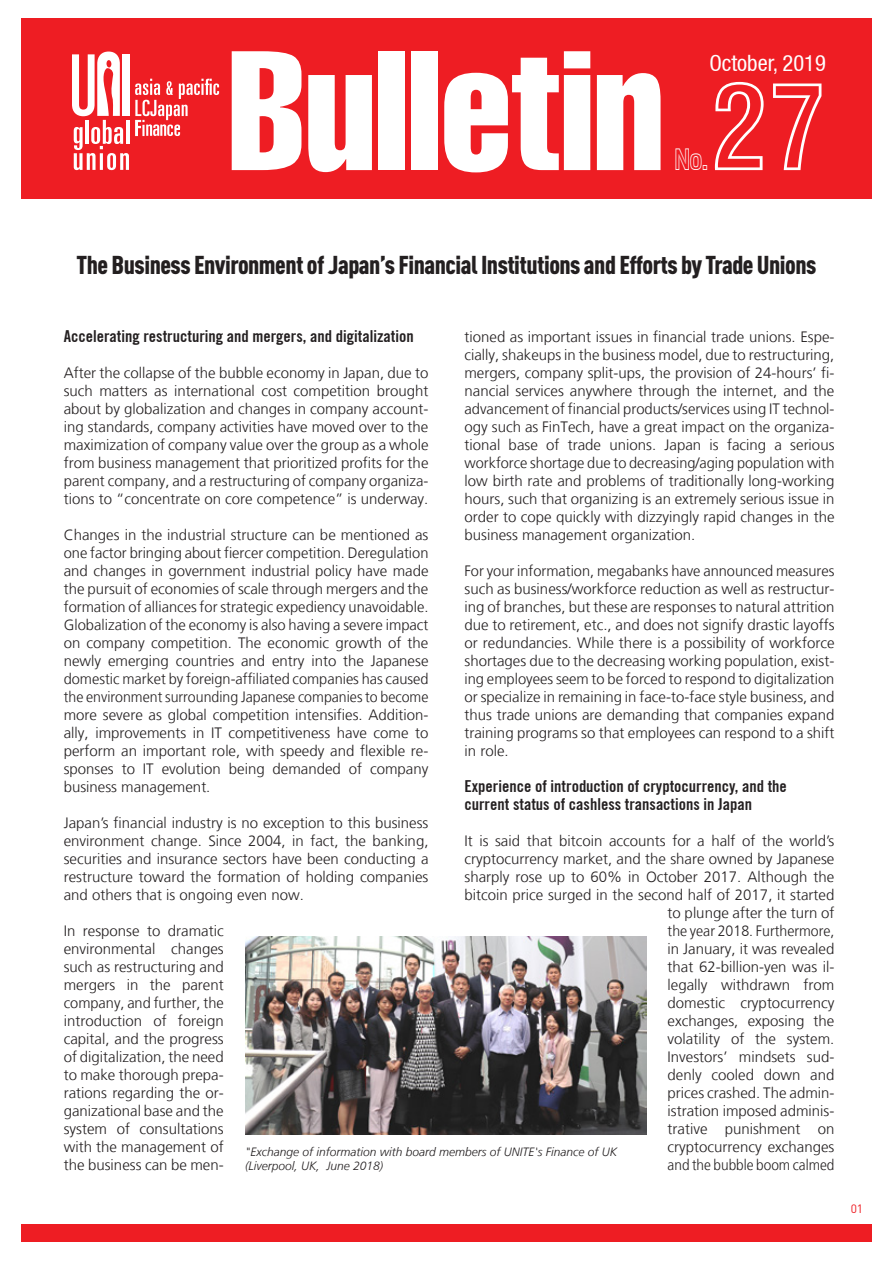
<style>
.page{position:relative;width:893px;height:1263px;background:#fff}
.page>*{position:absolute;margin:0;border:0;box-sizing:border-box;transform-origin:0 0}
.t1{font:extra-condensed 165px "Swiss 911 BT";color:#fff}
.t2{font:116.55px "Swiss 721 BT Bold Condensed Outline";color:#fff}
.t3{font:28.65px "Swiss 721 BT Bold Condensed Outline";color:#fff}
.t4{font:900 25.5px "DIN Cond";letter-spacing:-.02em;color:#231f20}
.t5{font:condensed 22.5px "Helvetica Neue LT";color:#fff}
.t6{font:700 condensed 16.5px/18px "Trade Gothic No.20";color:#231f20}
.t7{font:300 15px/18px "Frutiger LT";color:#231f20;text-align:justify}
.t8{font:italic 300 12px/14.4px "Frutiger LT";color:#231f20}
.t9{font:12px "DIN Pro";color:#ee1d23}
</style>
<div class="page">
<div style="left:21px;top:1224px;width:851px;height:18px;background:#ee1d23"></div>
<div style="left:21px;top:18px;width:851px;height:180px;background:#ee1d23"></div>
<svg style="left:72px;top:52px;width:57px;height:118px"></svg>
<svg style="left:135px;top:79px;width:84px;height:57px"></svg>
<img style="left:245px;top:936px;width:401px;height:198px">
<h1 class="t1" style="left:228px;top:18px;width:437px">Bulletin</h1>
<h3 class="t5" style="left:709px;top:50px;width:118px">October, 2019</h3>
<h2 class="t2" style="left:710px;top:56px;width:118px">27</h2>
<h3 class="t3" style="left:674px;top:142px;width:37px">No.</h3>
<h3 class="t4" style="left:76px;top:249px;width:741px">The Business Environment of Japan’s Financial Institutions and Efforts by Trade Unions</h3>
<p class="t6" style="left:64px;top:327px;width:351px">Accelerating restructuring and mergers, and digitalization</p>
<p class="t7" style="left:64px;top:364px;width:366px">After the collapse of the bubble economy in Japan, due to such matters as international cost competition brought about by globalization and changes in company account&shy;ing standards, company activities have moved over to the maximization of company value over the group as a whole from business management that prioritized profits for the parent company, and a restructuring of company organiza&shy;tions to “concentrate on core competence” is underway.</p>
<p class="t7" style="left:64px;top:526px;width:366px">Changes in the industrial structure can be mentioned as one factor bringing about fiercer competition. Deregulation and changes in government industrial policy have made the pursuit of economies of scale through mergers and the formation of alliances for strategic expediency unavoidable.<br>Globalization of the economy is also having a severe impact on company competition. The economic growth of the newly emerging countries and entry into the Japanese domestic market by foreign-affiliated companies has caused the environment surrounding Japanese companies to become more severe as global competition intensifies. Addition&shy;ally, improvements in IT competitiveness have come to perform an important role, with speedy and flexible re&shy;sponses to IT evolution being demanded of company business management.</p>
<p class="t7" style="left:64px;top:814px;width:366px">Japan’s financial industry is no exception to this business environment change. Since 2004, in fact, the banking, securities and insurance sectors have been conducting a restructure toward the formation of holding companies and others that is ongoing even now.</p>
<p class="t7" style="left:64px;top:922px;width:161px">In response to dramatic environmental changes such as restructuring and mergers in the parent company, and further, the introduction of foreign capital, and the progress of digitalization, the need to make thorough prepa&shy;rations regarding the or&shy;ganizational base and the system of consultations with the management of the business can be men-</p>
<p class="t7" style="left:464px;top:328px;width:371px">tioned as important issues in financial trade unions. Espe&shy;cially, shakeups in the business model, due to restructuring, mergers, company split-ups, the provision of 24-hours’ fi&shy;nancial services anywhere through the internet, and the advancement of financial products/services using IT technol&shy;ogy such as FinTech, have a great impact on the organiza&shy;tional base of trade unions. Japan is facing a serious workforce shortage due to decreasing/aging population with low birth rate and problems of traditionally long-working hours, such that organizing is an extremely serious issue in order to cope quickly with dizzyingly rapid changes in the business management organization.</p>
<p class="t7" style="left:464px;top:562px;width:372px">For your information, megabanks have announced measures such as business/workforce reduction as well as restructur&shy;ing of branches, but these are responses to natural attrition due to retirement, etc., and does not signify drastic layoffs or redundancies. While there is a possibility of workforce shortages due to the decreasing working population, exist&shy;ing employees seem to be forced to respond to digitalization or specialize in remaining in face-to-face style business, and thus trade unions are demanding that companies expand training programs so that employees can respond to a shift in role.</p>
<p class="t6" style="left:464px;top:777px;width:324px">Experience of introduction of cryptocurrency, and the current status of cashless transactions in Japan</p>
<p class="t7" style="left:464px;top:832px;width:371px;text-align:right">It is said that bitcoin accounts for a half of the world’s cryptocurrency market, and the share owned by Japanese sharply rose up to 60% in October 2017. Although the bitcoin price surged in the second half of 2017, it started to plunge after the turn of<br>the year 2018. Furthermore,<br>in January, it was revealed<br>that 62-billion-yen was il-<br>legally withdrawn from<br>domestic cryptocurrency<br>exchanges, exposing the<br>volatility of the system.<br>Investors’ mindsets sud-<br>denly cooled down and<br>prices crashed. The admin-<br>istration imposed adminis-<br>trative punishment on<br>cryptocurrency exchanges<br>and the bubble boom calmed</p>
<p class="t8" style="left:245px;top:1144px;width:374px">"Exchange of information with board members of UNITE's Finance of UK (Liverpool, UK, June 2018)</p>
<p class="t9" style="left:851px;top:1201px;width:14px">01</p>
</div>
